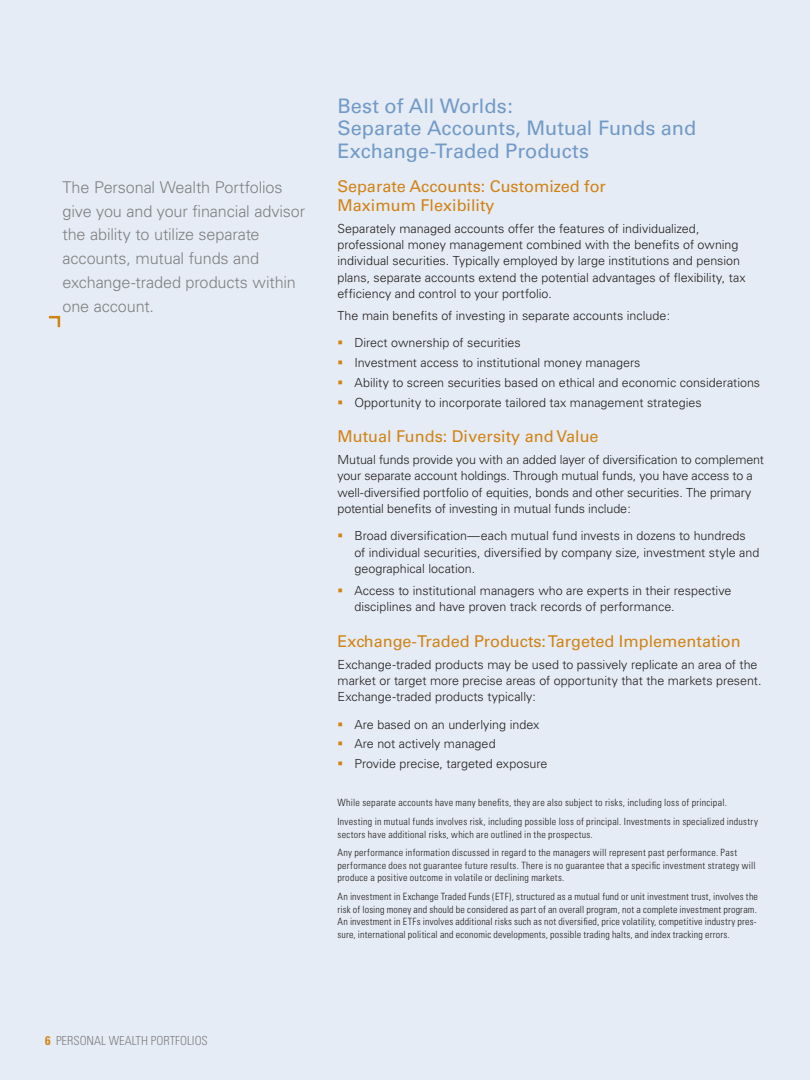
<style>
.page{position:relative;width:810px;height:1080px;background:#e6ecf5}
.page>*{position:absolute;margin:0;border:0;box-sizing:border-box;transform-origin:0 0}
.Headline{font:20px/22.5px "Univers";color:#719ac7}
.t1{font:300 16.25px/23.8px "Univers";letter-spacing:-.01em;color:#808083}
.Subhead__01{font:16.25px/18.8px "Univers";color:#d08315}
.Body_Copy{font:300 12.5px/16.2px "Univers";letter-spacing:-.005em;color:#231f20}
.Bullet_Level_1{font:300 12.5px/16.2px "Univers";color:#231f20}
.t2{font:300 condensed 12.5px "Univers";color:#808083}
.Interior_disclosure{font:300 condensed 10px/12.5px "Univers";letter-spacing:.02em;color:#231f20}
.s1{font-weight:700;color:#d08315}
</style>
<div class="page">
<svg style="left:48px;top:315px;width:13px;height:13px"></svg>
<p class="t1" style="left:62px;top:175px;width:244px">The Personal Wealth Portfolios give you and your financial advisor the ability to utilize separate accounts, mutual funds and exchange-traded products within one account.</p>
<p class="Headline" style="left:338px;top:94px;width:360px">Best of All Worlds:<br>Separate Accounts, Mutual Funds and<br>Exchange-Traded Products</p>
<p class="Subhead__01" style="left:338px;top:177px;width:270px">Separate Accounts: Customized for<br>Maximum Flexibility</p>
<p class="Body_Copy" style="left:338px;top:220px;width:410px">Separately managed accounts offer the features of individualized, professional money management combined with the benefits of owning individual securities. Typically employed by large institutions and pension plans, separate accounts extend the potential advantages of flexibility, tax efficiency and control to your portfolio.</p>
<p class="Body_Copy" style="left:338px;top:307px;width:334px">The main benefits of investing in separate accounts include:</p>
<p class="Bullet_Level_1" style="left:354px;top:335px;width:168px">Direct ownership of securities</p>
<p class="Bullet_Level_1" style="left:354px;top:354px;width:288px">Investment access to institutional money managers</p>
<p class="Bullet_Level_1" style="left:354px;top:374px;width:407px">Ability to screen securities based on ethical and economic considerations</p>
<p class="Bullet_Level_1" style="left:354px;top:394px;width:349px">Opportunity to incorporate tailored tax management strategies</p>
<p class="Subhead__01" style="left:338px;top:427px;width:263px">Mutual Funds: Diversity and Value</p>
<p class="Body_Copy" style="left:338px;top:452px;width:428px">Mutual funds provide you with an added layer of diversification to complement your separate account holdings. Through mutual funds, you have access to a well-diversified portfolio of equities, bonds and other securities. The primary potential benefits of investing in mutual funds include:</p>
<p class="Bullet_Level_1" style="left:354px;top:528px;width:406px">Broad diversification—each mutual fund invests in dozens to hundreds of individual securities, diversified by company size, investment style and geographical location.</p>
<p class="Bullet_Level_1" style="left:354px;top:582px;width:379px">Access to institutional managers who are experts in their respective disciplines and have proven track records of performance.</p>
<p class="Subhead__01" style="left:338px;top:632px;width:405px">Exchange-Traded Products: Targeted Implementation</p>
<p class="Body_Copy" style="left:338px;top:656px;width:426px">Exchange-traded products may be used to passively replicate an area of the market or target more precise areas of opportunity that the markets present.<br>Exchange-traded products typically:</p>
<p class="Bullet_Level_1" style="left:354px;top:716px;width:186px">Are based on an underlying index</p>
<p class="Bullet_Level_1" style="left:354px;top:736px;width:143px">Are not actively managed</p>
<p class="Bullet_Level_1" style="left:354px;top:756px;width:195px">Provide precise, targeted exposure</p>
<p class="Interior_disclosure" style="left:338px;top:797px;width:391px">While separate accounts have many benefits, they are also subject to risks, including loss of principal.</p>
<p class="Interior_disclosure" style="left:338px;top:815px;width:422px">Investing in mutual funds involves risk, including possible loss of principal. Investments in specialized industry sectors have additional risks, which are outlined in the prospectus.</p>
<p class="Interior_disclosure" style="left:338px;top:847px;width:420px">Any performance information discussed in regard to the managers will represent past performance. Past performance does not guarantee future results. There is no guarantee that a specific investment strategy will produce a positive outcome in volatile or declining markets.</p>
<p class="Interior_disclosure" style="left:338px;top:890px;width:422px">An investment in Exchange Traded Funds (ETF), structured as a mutual fund or unit investment trust, involves the risk of losing money and should be considered as part of an overall program, not a complete investment program.<br>An investment in ETFs involves additional risks such as not diversified, price volatility, competitive industry pres&shy;sure, international political and economic developments, possible trading halts, and index tracking errors.</p>
<p class="t2" style="left:45px;top:1033px;width:164px"><span class="s1">6</span> PERSONAL WEALTH PORTFOLIOS</p>
</div>
